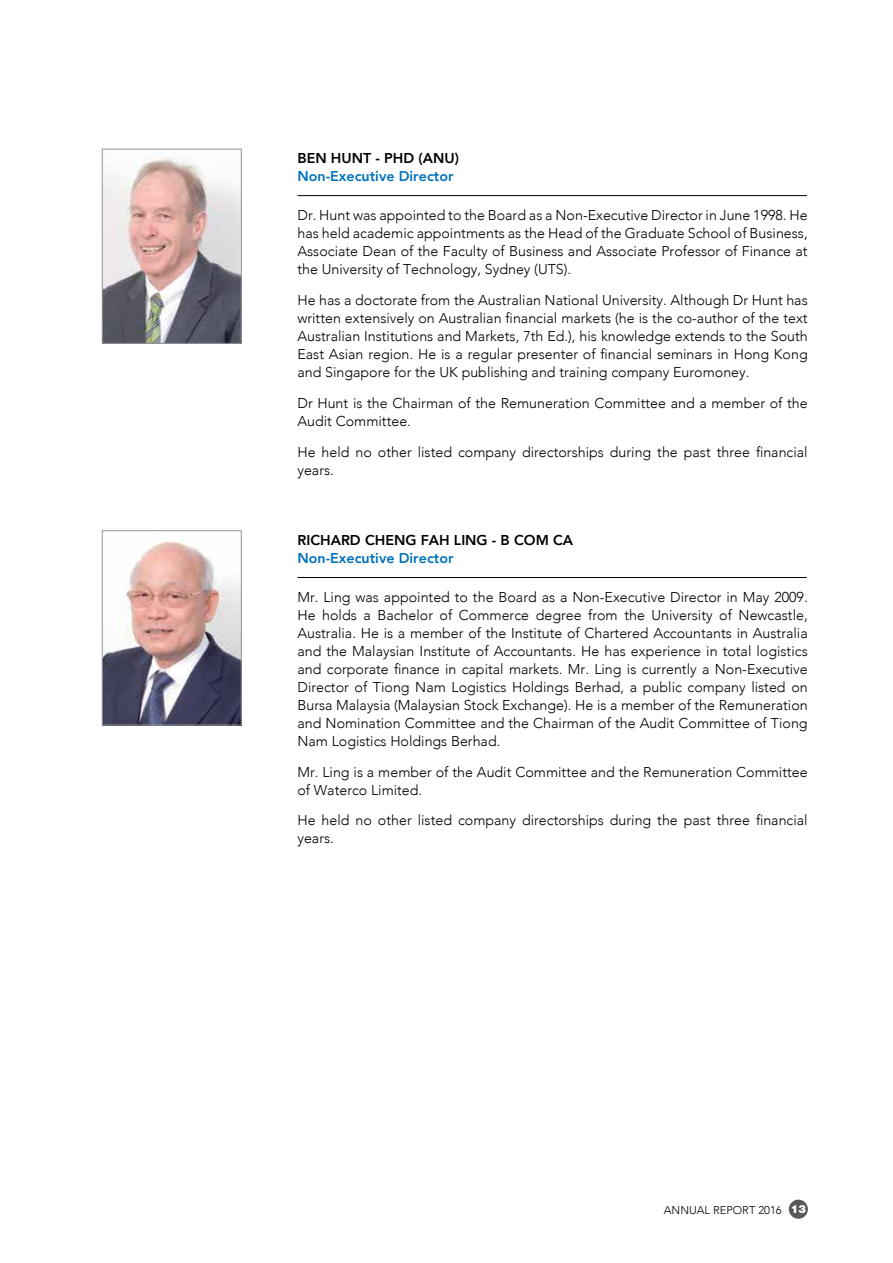
<style>
.page{position:relative;width:893px;height:1263px;background:#fff}
.page>*{position:absolute;margin:0;border:0;box-sizing:border-box;transform-origin:0 0}
.t1{font:300 14.25px/18px "Avenir";color:#000}
.t2{font:800 14.25px "Avenir";color:#000}
.t3{font:800 14.25px "Avenir";color:#0072bc}
.t4{font:300 11.25px "Avenir";color:#000}
.s1{font-family:"Helvetica Neue";font-weight:900;color:#fff}
</style>
<div class="page">
<div style="left:789px;top:1199px;width:19px;height:20px;background:#58595b;border-radius:50%"></div>
<img style="left:104px;top:158px;width:135px;height:184px">
<div style="left:102px;top:149px;width:139px;height:195px;border:1px solid #939598"></div>
<img style="left:104px;top:539px;width:135px;height:184px">
<div style="left:102px;top:530px;width:139px;height:195px;border:1px solid #939598"></div>
<hr style="left:297px;top:195px;width:510px;height:1px;background:#000">
<hr style="left:297px;top:577px;width:510px;height:1px;background:#000">
<p class="t2" style="left:297px;top:145px;width:163px">BEN HUNT - PHD (ANU)</p>
<p class="t3" style="left:297px;top:163px;width:158px">Non-Executive Director</p>
<p class="t1" style="left:297px;top:206px;width:512px;text-align:justify">Dr. Hunt was appointed to the Board as a Non-Executive Director in June 1998. He has held academic appointments as the Head of the Graduate School of Business, Associate Dean of the Faculty of Business and Associate Professor of Finance at the University of Technology, Sydney (UTS).</p>
<p class="t1" style="left:297px;top:291px;width:512px;text-align:justify">He has a doctorate from the Australian National University. Although Dr Hunt has written extensively on Australian financial markets (he is the co-author of the text Australian Institutions and Markets, 7th Ed.), his knowledge extends to the South East Asian region. He is a regular presenter of financial seminars in Hong Kong and Singapore for the UK publishing and training company Euromoney.</p>
<p class="t1" style="left:297px;top:394px;width:512px">Dr Hunt is the Chairman of the Remuneration Committee and a member of the<br>Audit Committee.</p>
<p class="t1" style="left:297px;top:443px;width:512px">He held no other listed company directorships during the past three financial years.</p>
<p class="t2" style="left:297px;top:527px;width:277px">RICHARD CHENG FAH LING - B COM CA</p>
<p class="t3" style="left:297px;top:545px;width:158px">Non-Executive Director</p>
<p class="t1" style="left:297px;top:588px;width:512px;text-align:justify">Mr. Ling was appointed to the Board as a Non-Executive Director in May 2009.<br>He holds a Bachelor of Commerce degree from the University of Newcastle, Australia. He is a member of the Institute of Chartered Accountants in Australia and the Malaysian Institute of Accountants. He has experience in total logistics and corporate finance in capital markets. Mr. Ling is currently a Non-Executive Director of Tiong Nam Logistics Holdings Berhad, a public company listed on Bursa Malaysia (Malaysian Stock Exchange). He is a member of the Remuneration and Nomination Committee and the Chairman of the Audit Committee of Tiong Nam Logistics Holdings Berhad.</p>
<p class="t1" style="left:297px;top:763px;width:512px">Mr. Ling is a member of the Audit Committee and the Remuneration Committee of Waterco Limited.</p>
<p class="t1" style="left:297px;top:811px;width:512px">He held no other listed company directorships during the past three financial years.</p>
<p class="t4" style="left:664px;top:1203px;width:143px">ANNUAL REPORT 2016 <span class="s1">13</span></p>
</div>
